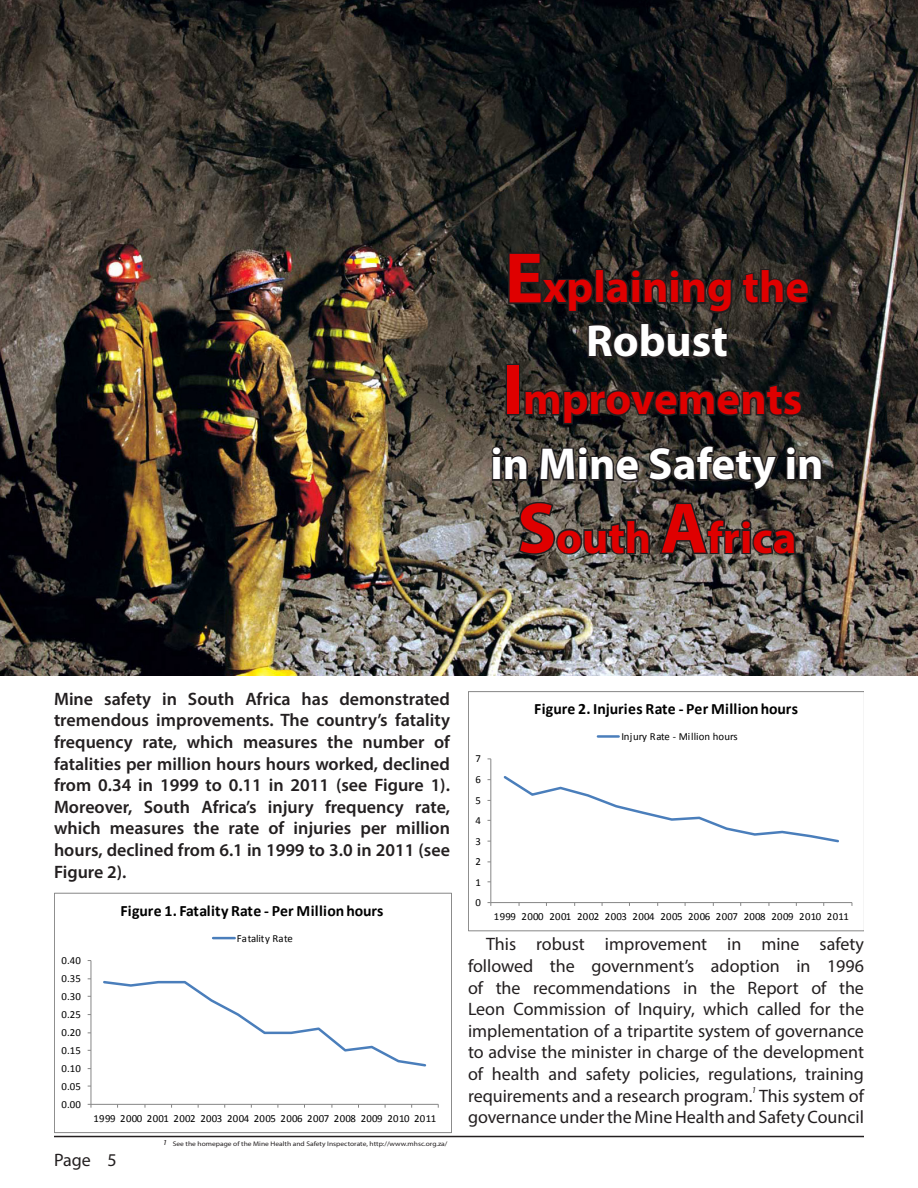
<style>
.page{position:relative;width:918px;height:1188px;background:#fff}
.page>*{position:absolute;margin:0;border:0;box-sizing:border-box;transform-origin:0 0}
.t1{font:700 45px/54px "Myriad Pro";color:#df0000;text-align:center}
.t2{font:700 45px "Myriad Pro";color:#fff}
.t3{font:18px/21.6px "Myriad Pro";color:#231f20;text-align:justify}
.t4{font:600 18px/21.6px "Myriad Pro";color:#231f20;text-align:justify}
.t5{font:700 15.75px "Calibri";letter-spacing:.015em;color:#000}
.t6{font:10.8px "Calibri";letter-spacing:.03em;color:#000}
.t7{font:10.8px "Calibri";letter-spacing:.005em;color:#000}
.t8{font:10.8px "Calibri";color:#000}
.t9{font:italic 9px "Myriad Pro";color:#231f20}
.t10{font:italic 7.65px "Myriad Pro";color:#231f20;scale:1.17 1}
.t11{font:6.6px "Myriad Pro";color:#231f20;scale:1.13 1}
.s1{font-size:72px}
.s2{color:#fff}
</style>
<div class="page">
<hr style="left:490px;top:759px;width:1px;height:144px;background:#868686">
<hr style="left:491px;top:902px;width:361px;height:1px;background:#868686">
<svg style="left:503px;top:776px;width:336px;height:67px"></svg>
<hr style="left:598px;top:735px;width:21px;height:3px;background:#4a7ebb">
<div style="left:468px;top:691px;width:396px;height:240px;border:1px solid #868686"></div>
<hr style="left:91px;top:961px;width:1px;height:143px;background:#868686">
<hr style="left:91px;top:1104px;width:347px;height:1px;background:#868686">
<svg style="left:103px;top:980px;width:324px;height:87px"></svg>
<hr style="left:213px;top:937px;width:22px;height:2px;background:#4a7ebb">
<div style="left:54px;top:893px;width:397px;height:240px;border:1px solid #868686"></div>
<img style="left:0;top:0;width:918px;height:676px">
<svg style="left:507px;top:251px;width:88px;height:63px;background:#171919"></svg>
<div style="left:595px;top:269px;width:10px;height:35px;border:3px solid #231f20"></div>
<svg style="left:604px;top:268px;width:130px;height:47px;background:#252322"></svg>
<svg style="left:740px;top:267px;width:71px;height:39px;background:#2b2724"></svg>
<svg style="left:586px;top:321px;width:144px;height:39px;background:#21201f"></svg>
<svg style="left:490px;top:445px;width:40px;height:37px"></svg>
<svg style="left:537px;top:444px;width:287px;height:49px;background:#36332f"></svg>
<svg style="left:516px;top:500px;width:136px;height:57px;background:#514d47"></svg>
<svg style="left:658px;top:501px;width:140px;height:55px;background:#4a443f"></svg>
<div style="left:506px;top:364px;width:14px;height:52px;border:3px solid #231f20"></div>
<svg style="left:522px;top:382px;width:282px;height:44px;background:#272524"></svg>
<hr style="left:54px;top:1136px;width:810px;height:1px;background:#231f20">
<p class="t1" style="left:505px;top:259px;width:306px"><span class="s1">E</span>xplaining the<br><span class="s2">Robust</span></p>
<p class="t1" style="left:503px;top:370px;width:301px"><span class="s1">I</span>mprovements</p>
<p class="t2" style="left:491px;top:435px;width:334px">in Mine Safety in</p>
<p class="t1" style="left:517px;top:509px;width:281px"><span class="s1">S</span>outh <span class="s1">A</span>frica</p>
<p class="t4" style="left:54px;top:687px;width:398px">Mine safety in South Africa has demonstrated tremendous improvements. The country’s fatality frequency rate, which measures the number of fatalities per million hours hours worked, declined from 0.34 in 1999 to 0.11 in 2011 (see Figure 1).<br>Moreover, South Africa’s injury frequency rate, which measures the rate of injuries per million hours, declined from 6.1 in 1999 to 3.0 in 2011 (see Figure 2).</p>
<p class="t6" style="left:61px;top:954px;width:21px">0.40</p>
<p class="t6" style="left:61px;top:972px;width:21px">0.35</p>
<p class="t6" style="left:61px;top:990px;width:21px">0.30</p>
<p class="t6" style="left:61px;top:1008px;width:21px">0.25</p>
<p class="t6" style="left:61px;top:1026px;width:21px">0.20</p>
<p class="t6" style="left:61px;top:1044px;width:21px">0.15</p>
<p class="t6" style="left:61px;top:1062px;width:21px">0.10</p>
<p class="t6" style="left:61px;top:1079px;width:21px">0.05</p>
<p class="t6" style="left:61px;top:1097px;width:21px">0.00</p>
<p class="t5" style="left:120px;top:901px;width:265px">Figure 1. Fatality Rate - Per Million hours</p>
<p class="t8" style="left:237px;top:931px;width:58px">Fatality Rate</p>
<p class="t6" style="left:93px;top:1112px;width:344px">1999 2000 2001 2002 2003 2004 2005 2006 2007 2008 2009 2010 2011</p>
<p class="t10" style="left:163px;top:1138px;width:5px">1</p>
<p class="t11" style="left:173px;top:1140px;width:245px">See the homepage of the Mine Health and Safety Inspectorate, http://www.mhsc.org.za/</p>
<p class="t3" style="left:54px;top:1149px;width:38px">Page</p>
<p class="t3" style="left:107px;top:1149px;width:11px">5</p>
<p class="t6" style="left:475px;top:752px;width:7px">7</p>
<p class="t6" style="left:475px;top:773px;width:7px">6</p>
<p class="t6" style="left:475px;top:793px;width:7px">5</p>
<p class="t6" style="left:475px;top:814px;width:7px">4</p>
<p class="t6" style="left:475px;top:834px;width:7px">3</p>
<p class="t6" style="left:475px;top:855px;width:7px">2</p>
<p class="t6" style="left:475px;top:875px;width:7px">1</p>
<p class="t6" style="left:475px;top:896px;width:7px">0</p>
<p class="t5" style="left:534px;top:699px;width:265px">Figure 2. Injuries Rate - Per Million hours</p>
<p class="t7" style="left:621px;top:730px;width:118px">Injury Rate - Million hours</p>
<p class="t6" style="left:494px;top:910px;width:357px">1999 2000 2001 2002 2003 2004 2005 2006 2007 2008 2009 2010 2011</p>
<p class="t3" style="left:468px;top:933px;width:398px;text-indent:18px">This robust improvement in mine safety followed the government’s adoption in 1996 of the recommendations in the Report of the Leon Commission of Inquiry, which called for the implementation of a tripartite system of governance to advise the minister in charge of the development of health and safety policies, regulations, training requirements and a research program. This system of governance under the Mine Health and Safety Council</p>
<p class="t9" style="left:752px;top:1084px;width:6px">1</p>
</div>
